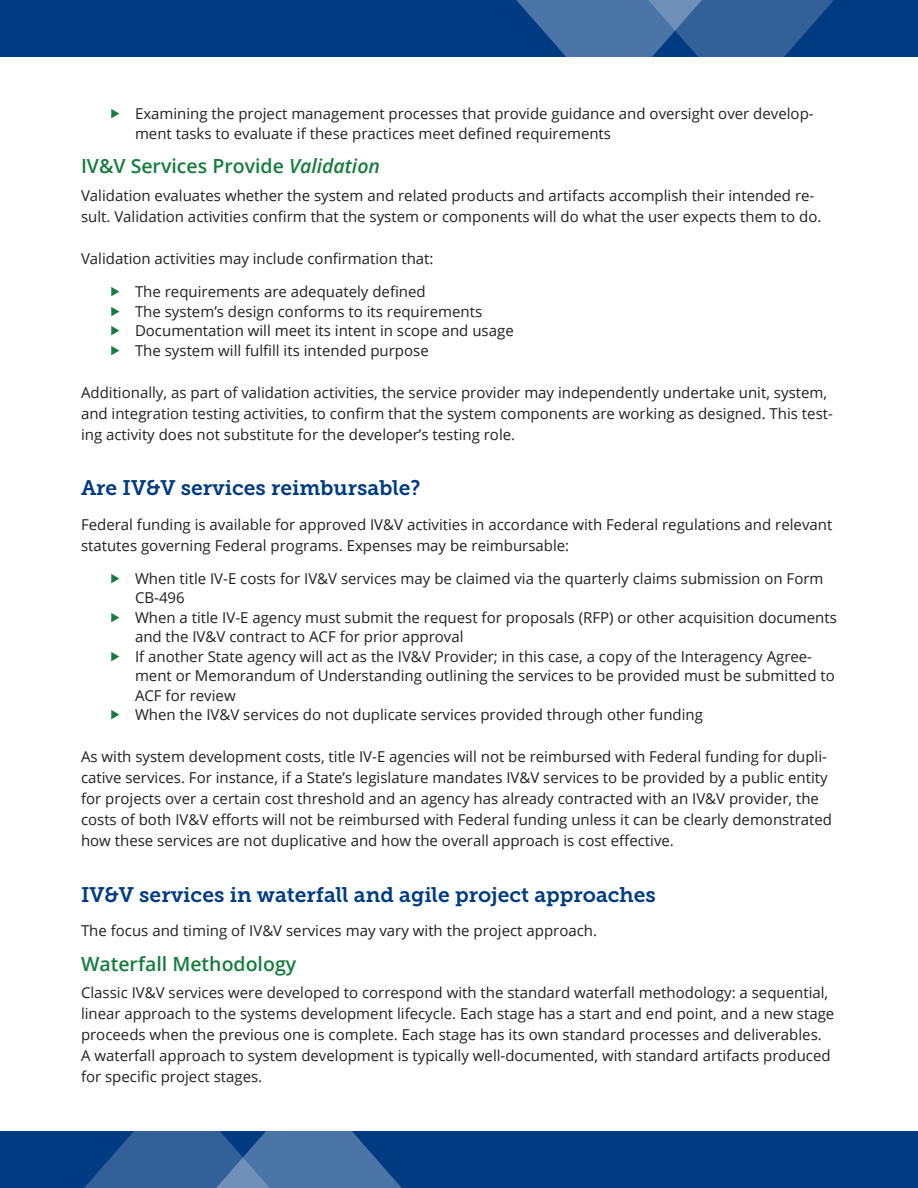
<style>
.page{position:relative;width:918px;height:1188px;background:#fff}
.page>*{position:absolute;margin:0;border:0;box-sizing:border-box;transform-origin:0 0}
.t1{font:21px "Museo Slab 700";color:#013b82}
.t2{font:600 19.5px "Open Sans";color:#167c3e}
.t3{font:15px/21px "Open Sans";color:#231f20}
.s1{font-style:italic}
</style>
<div class="page">
<div style="left:0;top:0;width:918px;height:56px;background:#013b82"></div>
<div style="left:0;top:1132px;width:918px;height:56px;background:#013b82"></div>
<svg style="left:470px;top:0;width:410px;height:57px"></svg>
<svg style="left:38px;top:1131px;width:410px;height:57px"></svg>
<p class="t3" style="left:135px;top:104px;width:680px;line-height:19.5px">Examining the project management processes that provide guidance and oversight over develop&shy;ment tasks to evaluate if these practices meet defined requirements</p>
<h3 class="t2" style="left:81px;top:153px;width:301px">IV&amp;V Services Provide <span class="s1">Validation</span></h3>
<p class="t3" style="left:81px;top:185px;width:742px">Validation evaluates whether the system and related products and artifacts accomplish their intended re&shy;sult. Validation activities confirm that the system or components will do what the user expects them to do.</p>
<p class="t3" style="left:81px;top:248px;width:354px">Validation activities may include confirmation that:</p>
<p class="t3" style="left:135px;top:281px;width:292px">The requirements are adequately defined</p>
<p class="t3" style="left:135px;top:300px;width:349px">The system’s design conforms to its requirements</p>
<p class="t3" style="left:135px;top:320px;width:380px">Documentation will meet its intent in scope and usage</p>
<p class="t3" style="left:135px;top:339px;width:295px">The system will fulfill its intended purpose</p>
<p class="t3" style="left:81px;top:381px;width:753px">Additionally, as part of validation activities, the service provider may independently undertake unit, system, and integration testing activities, to confirm that the system components are working as designed. This test&shy;ing activity does not substitute for the developer’s testing role.</p>
<h2 class="t1" style="left:81px;top:476px;width:341px">Are IV&amp;V services reimbursable?</h2>
<p class="t3" style="left:81px;top:513px;width:753px">Federal funding is available for approved IV&amp;V activities in accordance with Federal regulations and relevant statutes governing Federal programs. Expenses may be reimbursable:</p>
<p class="t3" style="left:135px;top:568px;width:690px;line-height:19.5px">When title IV-E costs for IV&amp;V services may be claimed via the quarterly claims submission on Form<br>CB-496</p>
<p class="t3" style="left:135px;top:607px;width:703px;line-height:19.5px">When a title IV-E agency must submit the request for proposals (RFP) or other acquisition documents and the IV&amp;V contract to ACF for prior approval</p>
<p class="t3" style="left:135px;top:646px;width:701px;line-height:19.5px">If another State agency will act as the IV&amp;V Provider; in this case, a copy of the Interagency Agree&shy;ment or Memorandum of Understanding outlining the services to be provided must be submitted to<br>ACF for review</p>
<p class="t3" style="left:135px;top:704px;width:569px">When the IV&amp;V services do not duplicate services provided through other funding</p>
<p class="t3" style="left:81px;top:746px;width:753px">As with system development costs, title IV-E agencies will not be reimbursed with Federal funding for dupli&shy;cative services. For instance, if a State’s legislature mandates IV&amp;V services to be provided by a public entity for projects over a certain cost threshold and an agency has already contracted with an IV&amp;V provider, the costs of both IV&amp;V efforts will not be reimbursed with Federal funding unless it can be clearly demonstrated how these services are not duplicative and how the overall approach is cost effective.</p>
<h2 class="t1" style="left:81px;top:883px;width:576px">IV&amp;V services in waterfall and agile project approaches</h2>
<p class="t3" style="left:81px;top:920px;width:518px">The focus and timing of IV&amp;V services may vary with the project approach.</p>
<h3 class="t2" style="left:81px;top:950px;width:217px">Waterfall Methodology</h3>
<p class="t3" style="left:81px;top:982px;width:755px">Classic IV&amp;V services were developed to correspond with the standard waterfall methodology: a sequential, linear approach to the systems development lifecycle. Each stage has a start and end point, and a new stage proceeds when the previous one is complete. Each stage has its own standard processes and deliverables.<br>A waterfall approach to system development is typically well-documented, with standard artifacts produced for specific project stages.</p>
</div>
